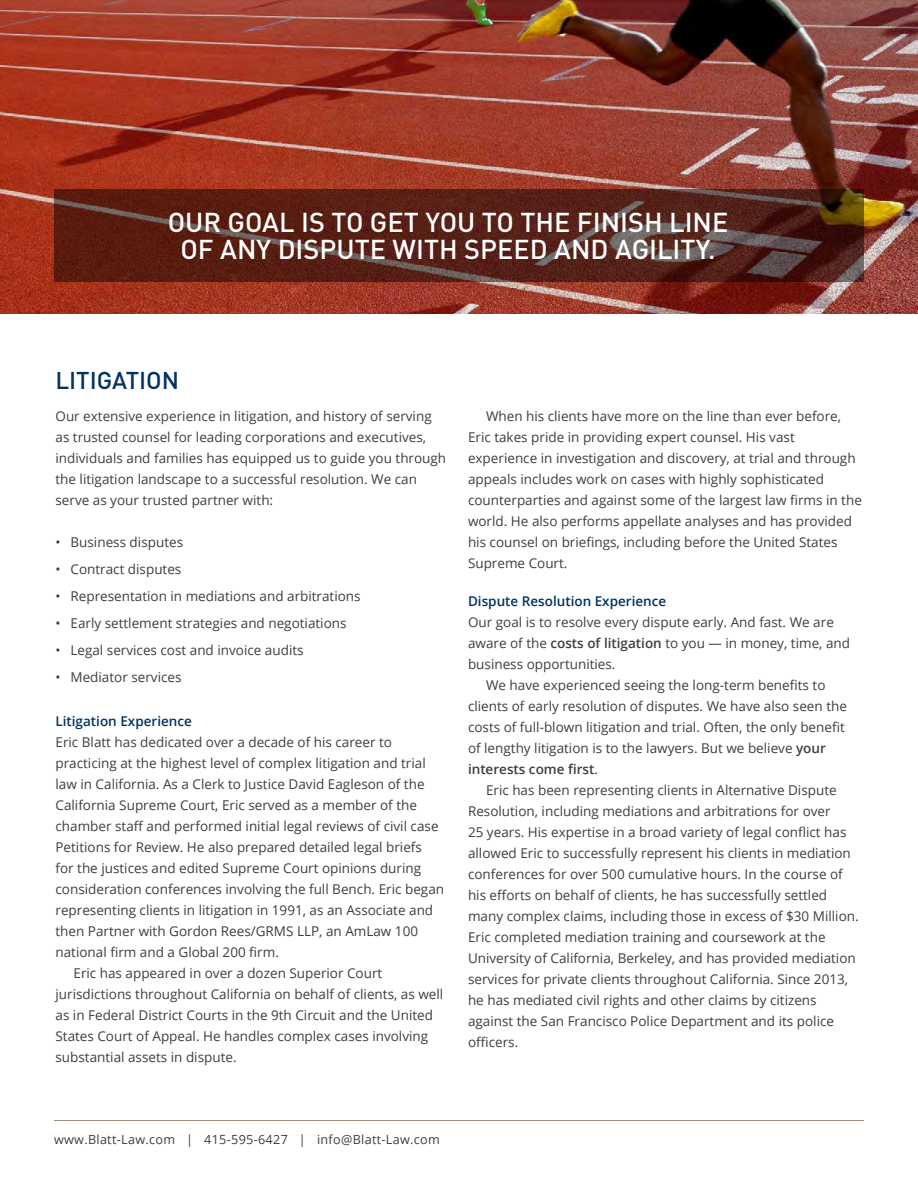
<style>
.page{position:relative;width:918px;height:1188px;background:#fff}
.page>*{position:absolute;margin:0;border:0;box-sizing:border-box;transform-origin:0 0}
.BL_headline{font:500 27px/27px "DIN";color:#fff;text-align:center}
.BL_section_title{font:500 24px "DIN";color:#003361}
.BL_body{font:13.5px/21px "Open Sans";color:#3e3e3f}
.BL_sub_2{font:600 13.5px "Open Sans";color:#003361}
.t1{font:12.6px "Open Sans";letter-spacing:.025em;color:#3e3e3f}
.s1{font-weight:600}
</style>
<div class="page">
<hr style="left:54px;top:1120px;width:810px;height:1px;background:#9e8e7a">
<img style="left:0;top:0;width:918px;height:314px">
<svg style="left:54px;top:189px;width:810px;height:93px;background:#57251c"></svg>
<p class="BL_headline" style="left:168px;top:208px;width:562px">OUR GOAL IS TO GET YOU TO THE FINISH LINE<br>OF ANY DISPUTE WITH SPEED AND AGILITY.</p>
<p class="BL_section_title" style="left:56px;top:365px;width:125px">LITIGATION</p>
<p class="BL_body" style="left:56px;top:406px;width:392px">Our extensive experience in litigation, and history of serving as trusted counsel for leading corporations and executives, individuals and families has equipped us to guide you through the litigation landscape to a successful resolution. We can serve as your trusted partner with:</p>
<p class="BL_body" style="left:56px;top:532px;width:129px">• Business disputes</p>
<p class="BL_body" style="left:56px;top:559px;width:127px">• Contract disputes</p>
<p class="BL_body" style="left:56px;top:586px;width:307px">• Representation in mediations and arbitrations</p>
<p class="BL_body" style="left:56px;top:613px;width:293px">• Early settlement strategies and negotiations</p>
<p class="BL_body" style="left:56px;top:640px;width:250px">• Legal services cost and invoice audits</p>
<p class="BL_body" style="left:56px;top:667px;width:128px">• Mediator services</p>
<p class="BL_sub_2" style="left:56px;top:712px;width:138px">Litigation Experience</p>
<p class="BL_body" style="left:56px;top:731px;width:390px">Eric Blatt has dedicated over a decade of his career to practicing at the highest level of complex litigation and trial law in California. As a Clerk to Justice David Eagleson of the California Supreme Court, Eric served as a member of the chamber staff and performed initial legal reviews of civil case Petitions for Review. He also prepared detailed legal briefs<br>for the justices and edited Supreme Court opinions during consideration conferences involving the full Bench. Eric began representing clients in litigation in 1991, as an Associate and then Partner with Gordon Rees/GRMS LLP, an AmLaw 100 national firm and a Global 200 firm.</p>
<p class="BL_body" style="left:56px;top:962px;width:389px;text-indent:18px">Eric has appeared in over a dozen Superior Court jurisdictions throughout California on behalf of clients, as well as in Federal District Courts in the 9th Circuit and the United States Court of Appeal. He handles complex cases involving substantial assets in dispute.</p>
<p class="BL_body" style="left:468px;top:406px;width:395px;text-indent:18px">When his clients have more on the line than ever before, Eric takes pride in providing expert counsel. His vast experience in investigation and discovery, at trial and through appeals includes work on cases with highly sophisticated counterparties and against some of the largest law firms in the world. He also performs appellate analyses and has provided his counsel on briefings, including before the United States Supreme Court.</p>
<p class="BL_sub_2" style="left:468px;top:592px;width:200px">Dispute Resolution Experience</p>
<p class="BL_body" style="left:468px;top:611px;width:384px">Our goal is to resolve every dispute early. And fast. We are aware of the <span class="s1">costs of litigation</span> to you — in money, time, and business opportunities.</p>
<p class="BL_body" style="left:468px;top:674px;width:380px;text-indent:18px">We have experienced seeing the long-term benefits to clients of early resolution of disputes. We have also seen the costs of full-blown litigation and trial. Often, the only benefit of lengthy litigation is to the lawyers. But we believe <span class="s1">your interests come first</span>.</p>
<p class="BL_body" style="left:468px;top:779px;width:392px;text-indent:18px">Eric has been representing clients in Alternative Dispute Resolution, including mediations and arbitrations for over<br>25 years. His expertise in a broad variety of legal conflict has allowed Eric to successfully represent his clients in mediation conferences for over 500 cumulative hours. In the course of his efforts on behalf of clients, he has successfully settled many complex claims, including those in excess of $30 Million.<br>Eric completed mediation training and coursework at the University of California, Berkeley, and has provided mediation services for private clients throughout California. Since 2013, he has mediated civil rights and other claims by citizens against the San Francisco Police Department and its police officers.</p>
<p class="t1" style="left:54px;top:1130px;width:387px">www.Blatt-Law.com | 415-595-6427 | info@Blatt-Law.com</p>
</div>
